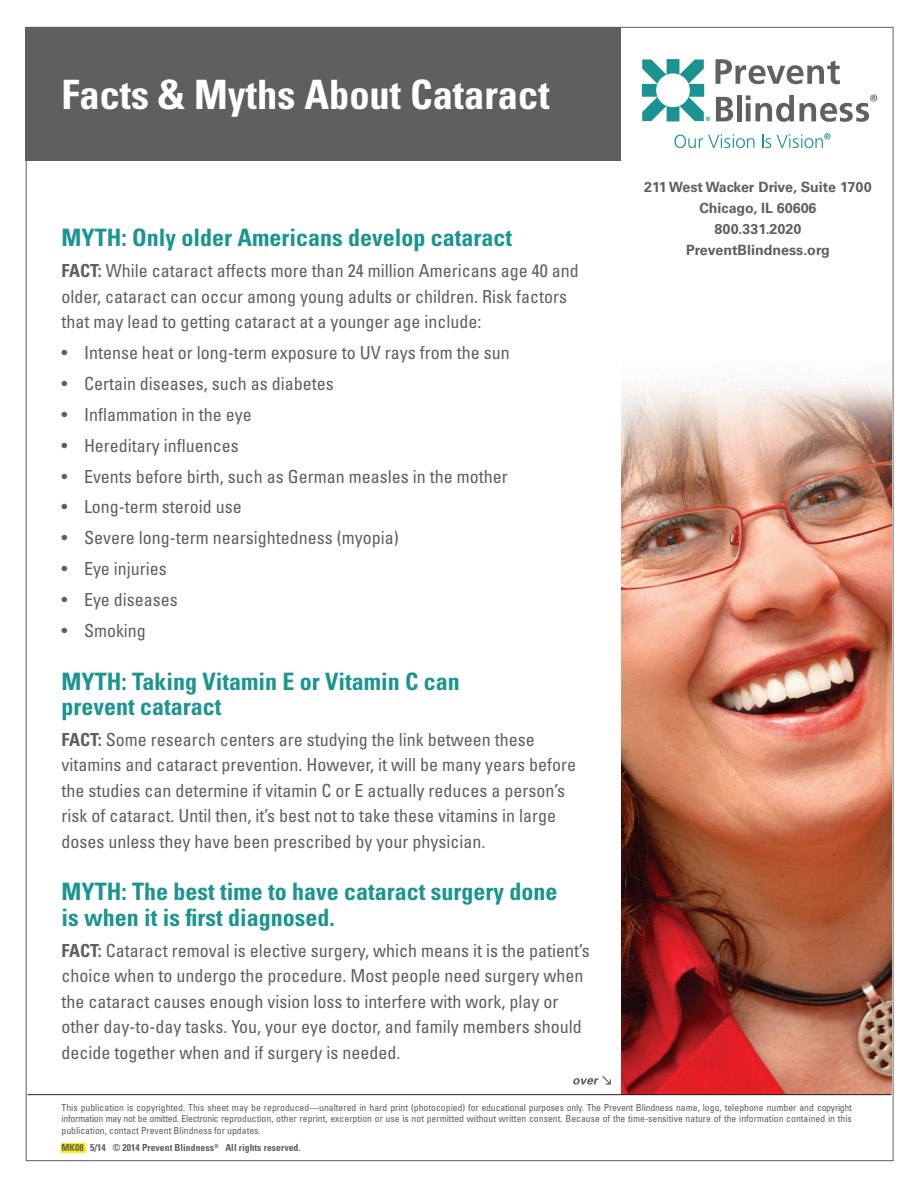
<style>
.page{position:relative;width:918px;height:1188px;background:#fff}
.page>*{position:absolute;margin:0;border:0;box-sizing:border-box;transform-origin:0 0}
.t1{font:700 condensed 40.5px "Univers LT Std";color:#fff}
.Subhead{font:700 condensed 24px/25.5px "Univers LT Std";color:#1b9590}
.BODY{font:condensed 18px/25.5px "Univers LT Std";color:#5f5f62}
.t2{font:700 14.25px "Univers LT Std";color:#5f5f62}
.t3{font:condensed 9.75px/11.7px "Univers LT Std";color:#5f5f62;text-align:justify}
.t4{font:700 condensed 9.75px "Univers LT Std";color:#5f5f62}
.s1{font-weight:700}
</style>
<div class="page">
<img style="left:621px;top:382px;width:270px;height:712px">
<div style="left:26px;top:27px;width:595px;height:134px;background:#5f5f62"></div>
<hr style="left:28px;top:1094px;width:863px;height:1px;background:#231f20">
<svg style="left:642px;top:59px;width:68px;height:62px"></svg>
<svg style="left:716px;top:59px;width:124px;height:25px"></svg>
<svg style="left:716px;top:97px;width:17px;height:24px"></svg>
<hr style="left:737px;top:95px;width:4px;height:26px;background:#5f6062">
<svg style="left:746px;top:95px;width:131px;height:27px"></svg>
<svg style="left:674px;top:134px;width:80px;height:14px"></svg>
<svg style="left:762px;top:135px;width:9px;height:13px"></svg>
<svg style="left:777px;top:133px;width:54px;height:15px"></svg>
<div style="left:61px;top:1143px;width:24px;height:10px;background:#fff101"></div>
<svg style="left:573px;top:1076px;width:38px;height:9px"></svg>
<p class="t1" style="left:62px;top:69px;width:490px">Facts &amp; Myths About Cataract</p>
<p class="Subhead" style="left:62px;top:225px;width:452px">MYTH: Only older Americans develop cataract</p>
<p class="BODY" style="left:62px;top:258px;width:519px"><span class="s1">FACT:</span> While cataract affects more than 24 million Americans age 40 and older, cataract can occur among young adults or children. Risk factors that may lead to getting cataract at a younger age include:</p>
<p class="BODY" style="left:62px;top:340px;width:450px">• Intense heat or long-term exposure to UV rays from the sun</p>
<p class="BODY" style="left:62px;top:370px;width:274px">• Certain diseases, such as diabetes</p>
<p class="BODY" style="left:62px;top:401px;width:192px">• Inflammation in the eye</p>
<p class="BODY" style="left:62px;top:432px;width:179px">• Hereditary influences</p>
<p class="BODY" style="left:62px;top:463px;width:448px">• Events before birth, such as German measles in the mother</p>
<p class="BODY" style="left:62px;top:494px;width:182px">• Long-term steroid use</p>
<p class="BODY" style="left:62px;top:525px;width:339px">• Severe long-term nearsightedness (myopia)</p>
<p class="BODY" style="left:62px;top:556px;width:107px">• Eye injuries</p>
<p class="BODY" style="left:62px;top:587px;width:118px">• Eye diseases</p>
<p class="BODY" style="left:62px;top:618px;width:86px">• Smoking</p>
<p class="Subhead" style="left:62px;top:668px;width:400px">MYTH: Taking Vitamin E or Vitamin C can prevent cataract</p>
<p class="BODY" style="left:62px;top:727px;width:516px"><span class="s1">FACT:</span> Some research centers are studying the link between these vitamins and cataract prevention. However, it will be many years before the studies can determine if vitamin C or E actually reduces a person’s risk of cataract. Until then, it’s best not to take these vitamins in large doses unless they have been prescribed by your physician.</p>
<p class="Subhead" style="left:62px;top:879px;width:497px">MYTH: The best time to have cataract surgery done is when it is first diagnosed.</p>
<p class="BODY" style="left:62px;top:937px;width:530px"><span class="s1">FACT:</span> Cataract removal is elective surgery, which means it is the patient’s choice when to undergo the procedure. Most people need surgery when the cataract causes enough vision loss to interfere with work, play or other day-to-day tasks. You, your eye doctor, and family members should decide together when and if surgery is needed.</p>
<p class="t2" style="left:644px;top:178px;width:229px">211 West Wacker Drive, Suite 1700</p>
<p class="t2" style="left:699px;top:199px;width:119px">Chicago, IL 60606</p>
<p class="t2" style="left:715px;top:220px;width:88px">800.331.2020</p>
<p class="t2" style="left:686px;top:241px;width:145px">PreventBlindness.org</p>
<p class="t3" style="left:62px;top:1101px;width:792px">This publication is copyrighted. This sheet may be reproduced—unaltered in hard print (photocopied) for educational purposes only. The Prevent Blindness name, logo, telephone number and copyright information may not be omitted. Electronic reproduction, other reprint, excerption or use is not permitted without written consent. Because of the time-sensitive nature of the information contained in this publication, contact Prevent Blindness for updates.</p>
<p class="t4" style="left:62px;top:1142px;width:241px">MK08 5/14 © 2014 Prevent Blindness<sup>®</sup> All rights reserved.</p>
</div>
